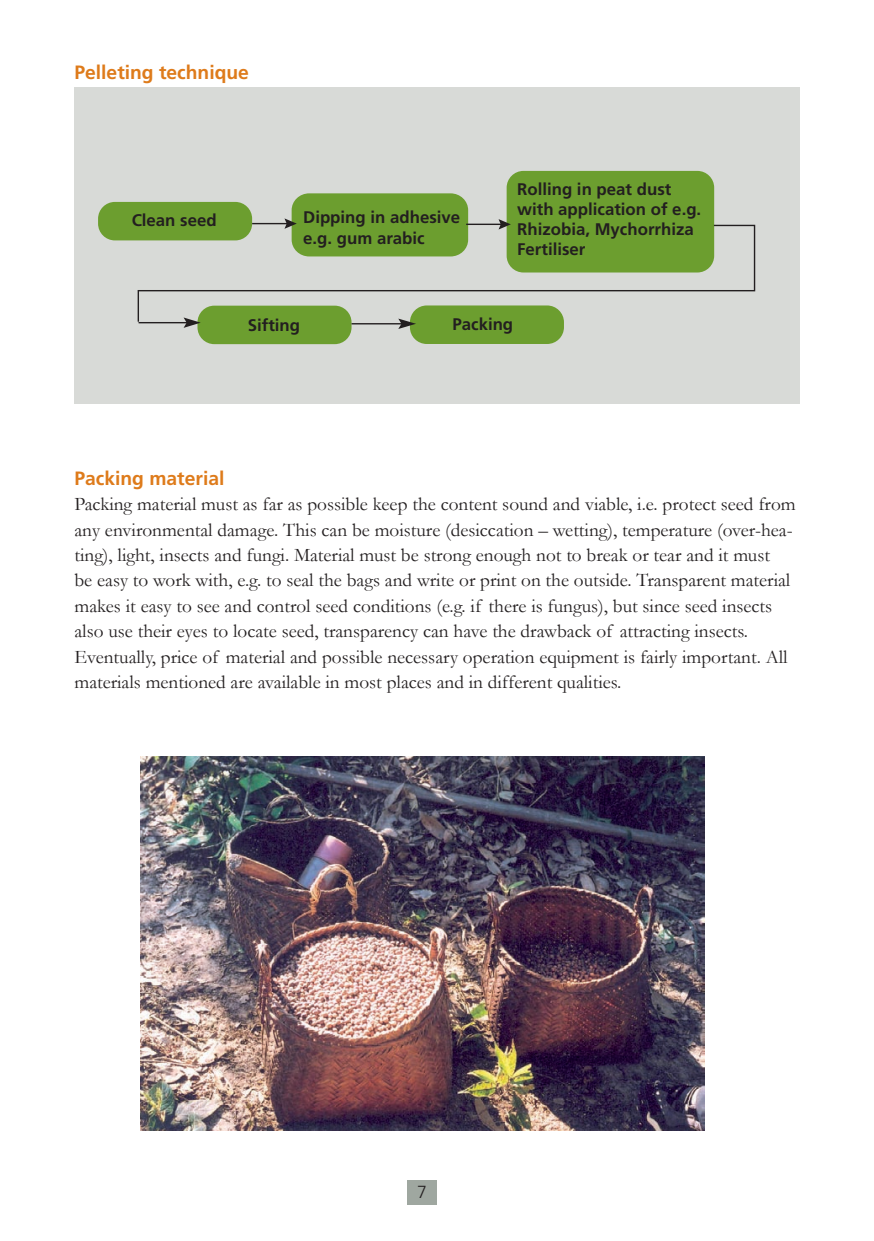
<style>
.page{position:relative;width:874px;height:1241px;background:#fff}
.page>*{position:absolute;margin:0;border:0;box-sizing:border-box;transform-origin:0 0}
.t1{font:19.25px/25.4px "Garamond";color:#231f20}
.t2{font:700 19.25px "Frutiger LT Std";color:#de7b1b}
.t3{font:700 16.8px/20.1px "Frutiger LT Std";color:#231f20}
</style>
<div class="page">
<div style="left:407px;top:1180px;width:30px;height:24px;background:#9fa7a0"></div>
<div style="left:74px;top:88px;width:725px;height:316px;background:#d8dad7"></div>
<img style="left:140px;top:756px;width:564px;height:373px">
<div style="left:98px;top:202px;width:154px;height:38px;background:#6c9e2f;border-radius:17px"></div>
<div style="left:291px;top:193px;width:177px;height:63px;background:#6c9e2f;border-radius:17px"></div>
<div style="left:506px;top:171px;width:207px;height:101px;background:#6c9e2f;border-radius:17px"></div>
<div style="left:197px;top:305px;width:154px;height:39px;background:#6c9e2f;border-radius:17px"></div>
<div style="left:409px;top:305px;width:154px;height:39px;background:#6c9e2f;border-radius:17px"></div>
<hr style="left:252px;top:223px;width:36px;height:1px;background:#231f20">
<svg style="left:284px;top:218px;width:12px;height:6px"></svg>
<hr style="left:466px;top:223px;width:36px;height:2px;background:#231f20">
<svg style="left:498px;top:219px;width:12px;height:5px"></svg>
<hr style="left:351px;top:323px;width:53px;height:1px;background:#231f20">
<svg style="left:398px;top:323px;width:18px;height:6px"></svg>
<svg style="left:137px;top:224px;width:618px;height:99px"></svg>
<hr style="left:138px;top:322px;width:51px;height:1px;background:#231f20">
<svg style="left:183px;top:317px;width:17px;height:11px"></svg>
<p class="t2" style="left:74px;top:61px;width:176px">Pelleting technique</p>
<p class="t3" style="left:132px;top:210px;width:86px">Clean seed</p>
<p class="t3" style="left:303px;top:207px;width:158px">Dipping in adhesive e.g. gum arabic</p>
<p class="t3" style="left:517px;top:179px;width:185px">Rolling in peat dust with application of e.g.<br>Rhizobia, Mychorrhiza<br>Fertiliser</p>
<p class="t3" style="left:248px;top:315px;width:54px">Sifting</p>
<p class="t3" style="left:452px;top:314px;width:62px">Packing</p>
<p class="t2" style="left:74px;top:467px;width:151px">Packing material</p>
<p class="t1" style="left:74px;top:491px;width:722px">Packing material must as far as possible keep the content sound and viable, i.e. protect seed from any environmental damage. This can be moisture (desiccation – wetting), temperature (over-hea&shy;ting), light, insects and fungi. Material must be strong enough not to break or tear and it must<br>be easy to work with, e.g. to seal the bags and write or print on the outside. Transparent material makes it easy to see and control seed conditions (e.g. if there is fungus), but since seed insects also use their eyes to locate seed, transparency can have the drawback of attracting insects.<br>Eventually, price of material and possible necessary operation equipment is fairly important. All materials mentioned are available in most places and in different qualities.</p>
</div>
